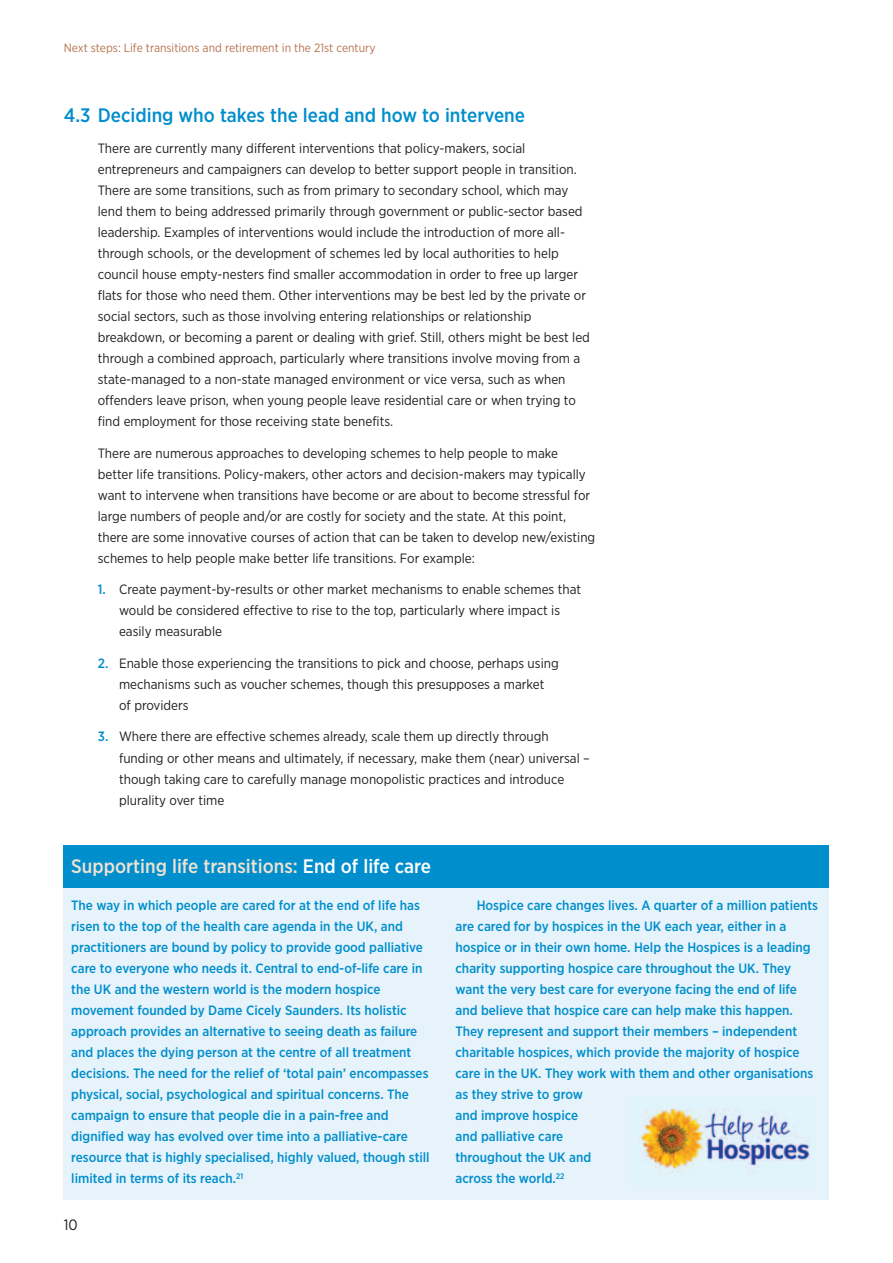
<style>
.page{position:relative;width:893px;height:1263px;background:#fff}
.page>*{position:absolute;margin:0;border:0;box-sizing:border-box;transform-origin:0 0}
.t1{font:500 19.5px "Gotham Narrow";color:#008ecc}
.t2{font:500 19.5px "Gotham Narrow";color:#f0e2d3}
.t3{font:15px "Gotham Narrow";color:#231f20}
.t4{font:13.5px/21px "Gotham Narrow";color:#211f1e}
.t5{font:500 13.5px/21px "Gotham Narrow";color:#008ecc}
.t6{font:12px "Gotham Narrow";color:#b77450}
.s1{color:#231f20}
.s2{font-weight:500;color:#008ecc}
.s3{color:#fff}
</style>
<div class="page">
<div style="left:64px;top:845px;width:765px;height:354px;background:#e6f3fb"></div>
<div style="left:64px;top:845px;width:765px;height:42px;background:#008ecc"></div>
<img style="left:639px;top:1108px;width:172px;height:66px">
<p class="t6" style="left:64px;top:44px;width:313px">Next steps: Life transitions and retirement in the 21st century</p>
<h1 class="t1" style="left:64px;top:108px;width:463px">4.3 Deciding who takes the lead and how to intervene</h1>
<p class="t4" style="left:98px;top:139px;width:494px"><span class="s1">There are currently many different interventions</span> that policy-makers, social entrepreneurs and campaigners can develop to better support people in transition.<br>There are some transitions, such as from primary to secondary school, which may lend them to being addressed primarily through government or public-sector based leadership. Examples of interventions would include the introduction of more all&shy;through schools, or the development of schemes led by local authorities to help council house empty-nesters find smaller accommodation in order to free up larger flats for those who need them. Other interventions may be best led by the private or social sectors, such as those involving entering relationships or relationship breakdown, or becoming a parent or dealing with grief. Still, others might be best led through a combined approach, particularly where transitions involve moving from a state-managed to a non-state managed environment or vice versa, such as when offenders leave prison, when young people leave residential care or when trying to find employment for those receiving state benefits.</p>
<p class="t4" style="left:98px;top:444px;width:499px">There are numerous approaches to developing schemes to help people to make better life transitions. Policy-makers, other actors and decision-makers may typically want to intervene when transitions have become or are about to become stressful for large numbers of people and/or are costly for society and the state. At this point, there are some innovative courses of action that can be taken to develop new/existing schemes to help people make better life transitions. For example:</p>
<p class="t4" style="left:119px;top:580px;width:464px;text-indent:-21px"><span class="s2">1.</span> Create payment-by-results or other market mechanisms to enable schemes that would be considered effective to rise to the top, particularly where impact is easily measurable</p>
<p class="t4" style="left:119px;top:654px;width:441px;text-indent:-21px"><span class="s2">2.</span> Enable those experiencing the transitions to pick and choose, perhaps using mechanisms such as voucher schemes, though this presupposes a market of providers</p>
<p class="t4" style="left:119px;top:727px;width:472px;text-indent:-21px"><span class="s2">3.</span> Where there are effective schemes already, scale them up directly through funding or other means and ultimately, if necessary, make them (near) universal – though taking care to carefully manage monopolistic practices and introduce plurality over time</p>
<h1 class="t2" style="left:71px;top:859px;width:361px">Supporting life transitions: <span class="s3">End of life care</span></h1>
<p class="t5" style="left:71px;top:896px;width:360px">The way in which people are cared for at the end of life has risen to the top of the health care agenda in the UK, and practitioners are bound by policy to provide good palliative care to everyone who needs it. Central to end-of-life care in the UK and the western world is the modern hospice movement founded by Dame Cicely Saunders. Its holistic approach provides an alternative to seeing death as failure and places the dying person at the centre of all treatment decisions. The need for the relief of ‘total pain’ encompasses physical, social, psychological and spiritual concerns. The campaign to ensure that people die in a pain-free and dignified way has evolved over time into a palliative-care resource that is highly specialised, highly valued, though still limited in terms of its reach.<sup>21</sup></p>
<p class="t5" style="left:455px;top:896px;width:364px;text-indent:21px">Hospice care changes lives. A quarter of a million patients are cared for by hospices in the UK each year, either in a hospice or in their own home. Help the Hospices is a leading charity supporting hospice care throughout the UK. They want the very best care for everyone facing the end of life and believe that hospice care can help make this happen.<br>They represent and support their members – independent charitable hospices, which provide the majority of hospice care in the UK. They work with them and other organisations as they strive to grow<br>and improve hospice<br>and palliative care<br>throughout the UK and<br>across the world.<sup>22</sup></p>
<p class="t3" style="left:64px;top:1220px;width:15px">10</p>
</div>
